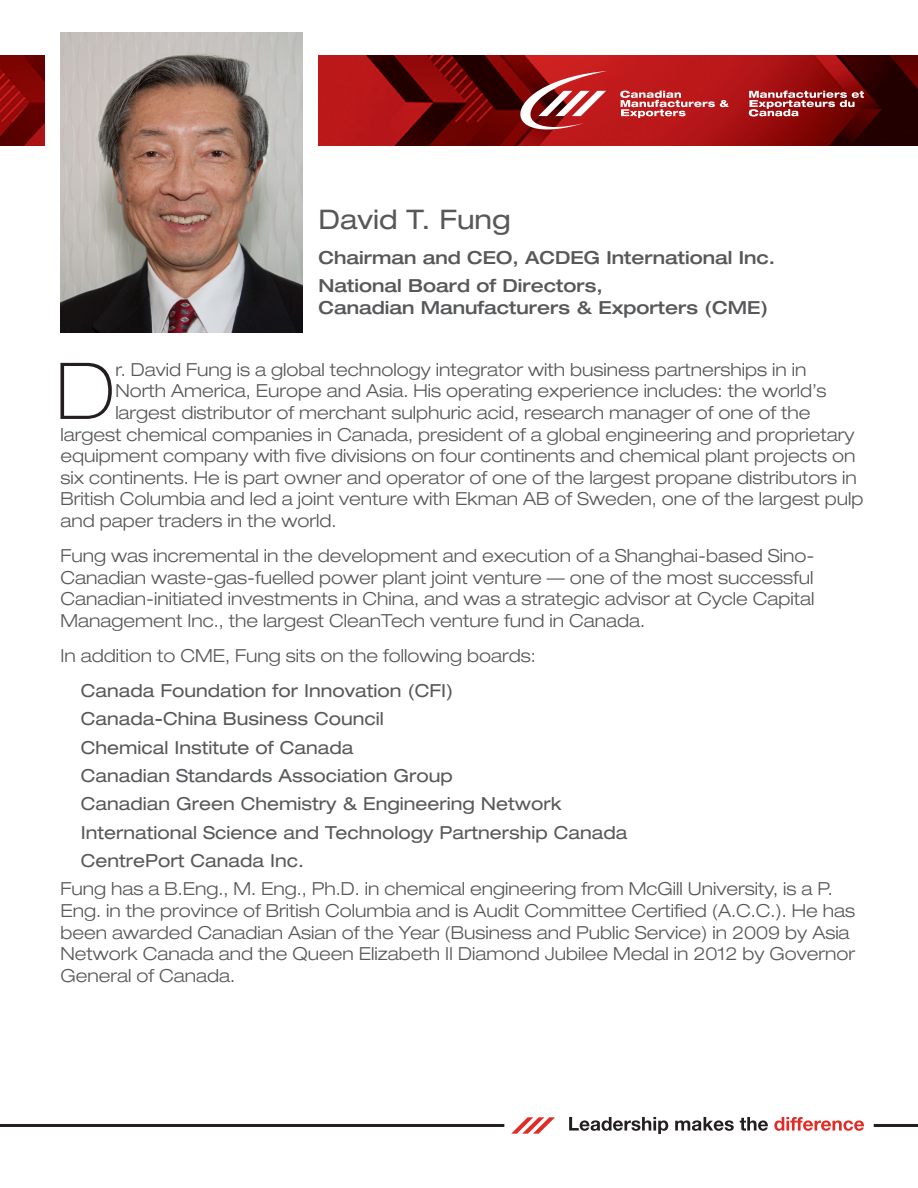
<style>
.page{position:relative;width:918px;height:1188px;background:#fff}
.page>*{position:absolute;margin:0;border:0;box-sizing:border-box;transform-origin:0 0}
.Body_drop_caps{font:100 expanded 78.45px "Helvetica Neue LT Std";color:#231f20}
.Name{font:expanded 27px "Helvetica Neue LT Std";color:#57585a}
.Body{font:300 expanded 18px/21.6px "Helvetica Neue LT Std";color:#57585a;text-align:justify}
.Body_drop_caps-2{font:300 expanded 18px "Helvetica Neue LT Std";color:#57585a}
.Body_indented{font:expanded 18px "Helvetica Neue LT Std";color:#57585a}
.position{font:500 expanded 18px/21.6px "Helvetica Neue LT Std";color:#57585a}
</style>
<div class="page">
<img style="left:0;top:55px;width:44px;height:90px">
<img style="left:319px;top:55px;width:599px;height:90px">
<svg style="left:511px;top:1117px;width:44px;height:17px"></svg>
<svg style="left:569px;top:1117px;width:99px;height:17px"></svg>
<svg style="left:675px;top:1117px;width:59px;height:14px"></svg>
<svg style="left:740px;top:1117px;width:28px;height:14px"></svg>
<svg style="left:774px;top:1117px;width:90px;height:14px"></svg>
<svg style="left:520px;top:71px;width:344px;height:58px;background:#b23838"></svg>
<hr style="left:0;top:1124px;width:504px;height:3px;background:#231f20">
<hr style="left:874px;top:1124px;width:44px;height:3px;background:#231f20">
<img style="left:60px;top:32px;width:242px;height:301px">
<p class="Name" style="left:319px;top:203px;width:194px">David T. Fung</p>
<p class="position" style="left:319px;top:246px;width:458px">Chairman and CEO, ACDEG International Inc.</p>
<p class="position" style="left:319px;top:275px;width:451px">National Board of Directors,<br>Canadian Manufacturers &amp; Exporters (CME)</p>
<p class="Body_drop_caps" style="left:56px;top:344px;width:61px">D</p>
<p class="Body_drop_caps-2" style="left:115px;top:359px;width:693px">r. David Fung is a global technology integrator with business partnerships in in</p>
<p class="Body_drop_caps-2" style="left:115px;top:380px;width:713px">North America, Europe and Asia. His operating experience includes: the world’s</p>
<p class="Body_drop_caps-2" style="left:115px;top:402px;width:697px">largest distributor of merchant sulphuric acid, research manager of one of the</p>
<p class="Body_drop_caps-2" style="left:60px;top:423px;width:795px">largest chemical companies in Canada, president of a global engineering and proprietary</p>
<p class="Body_drop_caps-2" style="left:60px;top:445px;width:797px">equipment company with five divisions on four continents and chemical plant projects on</p>
<p class="Body_drop_caps-2" style="left:60px;top:467px;width:798px">six continents. He is part owner and operator of one of the largest propane distributors in</p>
<p class="Body_drop_caps-2" style="left:60px;top:488px;width:805px">British Columbia and led a joint venture with Ekman AB of Sweden, one of the largest pulp</p>
<p class="Body_drop_caps-2" style="left:60px;top:510px;width:278px">and paper traders in the world.</p>
<p class="Body" style="left:60px;top:545px;width:756px">Fung was incremental in the development and execution of a Shanghai-based Sino-Canadian waste-gas-fuelled power plant joint venture — one of the most successful Canadian-initiated investments in China, and was a strategic advisor at Cycle Capital Management Inc., the largest CleanTech venture fund in Canada.</p>
<p class="Body" style="left:60px;top:645px;width:477px">In addition to CME, Fung sits on the following boards:</p>
<p class="Body_indented" style="left:81px;top:680px;width:374px">Canada Foundation for Innovation (CFI)</p>
<p class="Body_indented" style="left:81px;top:708px;width:305px">Canada-China Business Council</p>
<p class="Body_indented" style="left:81px;top:736px;width:274px">Chemical Institute of Canada</p>
<p class="Body_indented" style="left:81px;top:765px;width:374px">Canadian Standards Association Group</p>
<p class="Body_indented" style="left:81px;top:793px;width:482px">Canadian Green Chemistry &amp; Engineering Network</p>
<p class="Body_indented" style="left:81px;top:821px;width:548px">International Science and Technology Partnership Canada</p>
<p class="Body_indented" style="left:81px;top:850px;width:225px">CentrePort Canada Inc.</p>
<p class="Body" style="left:60px;top:878px;width:796px;text-align:left">Fung has a B.Eng., M. Eng., Ph.D. in chemical engineering from McGill University, is a P.<br>Eng. in the province of British Columbia and is Audit Committee Certified (A.C.C.). He has been awarded Canadian Asian of the Year (Business and Public Service) in 2009 by Asia Network Canada and the Queen Elizabeth II Diamond Jubilee Medal in 2012 by Governor General of Canada.</p>
</div>
